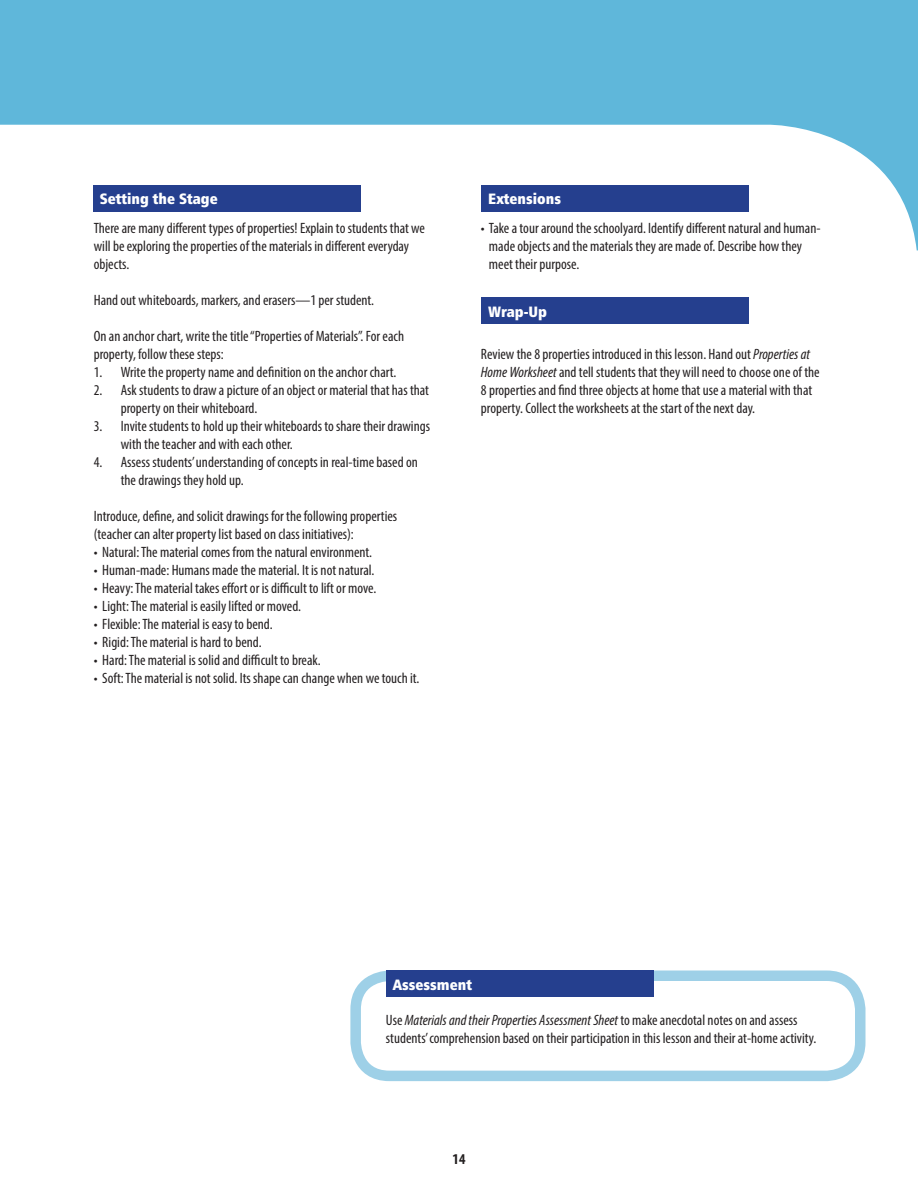
<style>
.page{position:relative;width:918px;height:1188px;background:#fff}
.page>*{position:absolute;margin:0;border:0;box-sizing:border-box;transform-origin:0 0}
.t1{font:condensed 15px/18px "Myriad Pro";color:#231f20}
.t2{font:15px "Humanist 777 BT Extra Black Cond B";color:#fff}
.t3{font:700 condensed 15px "Myriad Pro";color:#231f20}
.s1{font-style:italic}
</style>
<div class="page">
<svg style="left:0;top:0;width:918px;height:250px;fill:#5fb7da"></svg>
<div style="left:93px;top:185px;width:268px;height:27px;background:#253f8e"></div>
<div style="left:482px;top:185px;width:267px;height:27px;background:#253f8e"></div>
<div style="left:482px;top:297px;width:267px;height:27px;background:#253f8e"></div>
<div style="left:350px;top:970px;width:516px;height:111px;border:10px solid #9ed0e7;border-radius:34px"></div>
<div style="left:386px;top:970px;width:268px;height:28px;background:#253f8e"></div>
<p class="t2" style="left:100px;top:189px;width:120px">Setting the Stage</p>
<p class="t2" style="left:488px;top:189px;width:74px">Extensions</p>
<p class="t1" style="left:94px;top:219px;width:333px">There are many different types of properties! Explain to students that we will be exploring the properties of the materials in different everyday objects.</p>
<p class="t1" style="left:94px;top:291px;width:282px">Hand out whiteboards, markers, and erasers—1 per student.</p>
<p class="t1" style="left:94px;top:327px;width:312px">On an anchor chart, write the title “Properties of Materials”. For each property, follow these steps:</p>
<p class="t1" style="left:94px;top:363px;width:304px">1. Write the property name and definition on the anchor chart.</p>
<p class="t1" style="left:121px;top:381px;width:310px;text-indent:-27px">2. Ask students to draw a picture of an object or material that has that property on their whiteboard.</p>
<p class="t1" style="left:121px;top:417px;width:311px;text-indent:-27px">3. Invite students to hold up their whiteboards to share their drawings with the teacher and with each other.</p>
<p class="t1" style="left:121px;top:453px;width:299px;text-indent:-27px">4. Assess students’ understanding of concepts in real-time based on the drawings they hold up.</p>
<p class="t1" style="left:94px;top:507px;width:305px">Introduce, define, and solicit drawings for the following properties (teacher can alter property list based on class initiatives):</p>
<p class="t1" style="left:94px;top:543px;width:280px">• Natural: The material comes from the natural environment.</p>
<p class="t1" style="left:94px;top:561px;width:282px">• Human-made: Humans made the material. It is not natural.</p>
<p class="t1" style="left:94px;top:579px;width:284px">• Heavy: The material takes effort or is difficult to lift or move.</p>
<p class="t1" style="left:94px;top:597px;width:209px">• Light: The material is easily lifted or moved.</p>
<p class="t1" style="left:94px;top:615px;width:180px">• Flexible: The material is easy to bend.</p>
<p class="t1" style="left:94px;top:633px;width:169px">• Rigid: The material is hard to bend.</p>
<p class="t1" style="left:94px;top:651px;width:229px">• Hard: The material is solid and difficult to break.</p>
<p class="t1" style="left:94px;top:669px;width:327px">• Soft: The material is not solid. Its shape can change when we touch it.</p>
<p class="t1" style="left:489px;top:219px;width:333px;text-indent:-8px">• Take a tour around the schoolyard. Identify different natural and human&shy;made objects and the materials they are made of. Describe how they meet their purpose.</p>
<p class="t2" style="left:488px;top:302px;width:60px">Wrap-Up</p>
<p class="t1" style="left:481px;top:345px;width:340px">Review the 8 properties introduced in this lesson. Hand out <span class="s1">Properties at Home Worksheet</span> and tell students that they will need to choose one of the 8 properties and find three objects at home that use a material with that property. Collect the worksheets at the start of the next day.</p>
<p class="t2" style="left:393px;top:975px;width:81px">Assessment</p>
<p class="t1" style="left:386px;top:1011px;width:432px">Use <span class="s1">Materials and their Properties Assessment Sheet</span> to make anecdotal notes on and assess students’ comprehension based on their participation in this lesson and their at-home activity.</p>
<p class="t3" style="left:453px;top:1150px;width:14px">14</p>
</div>
